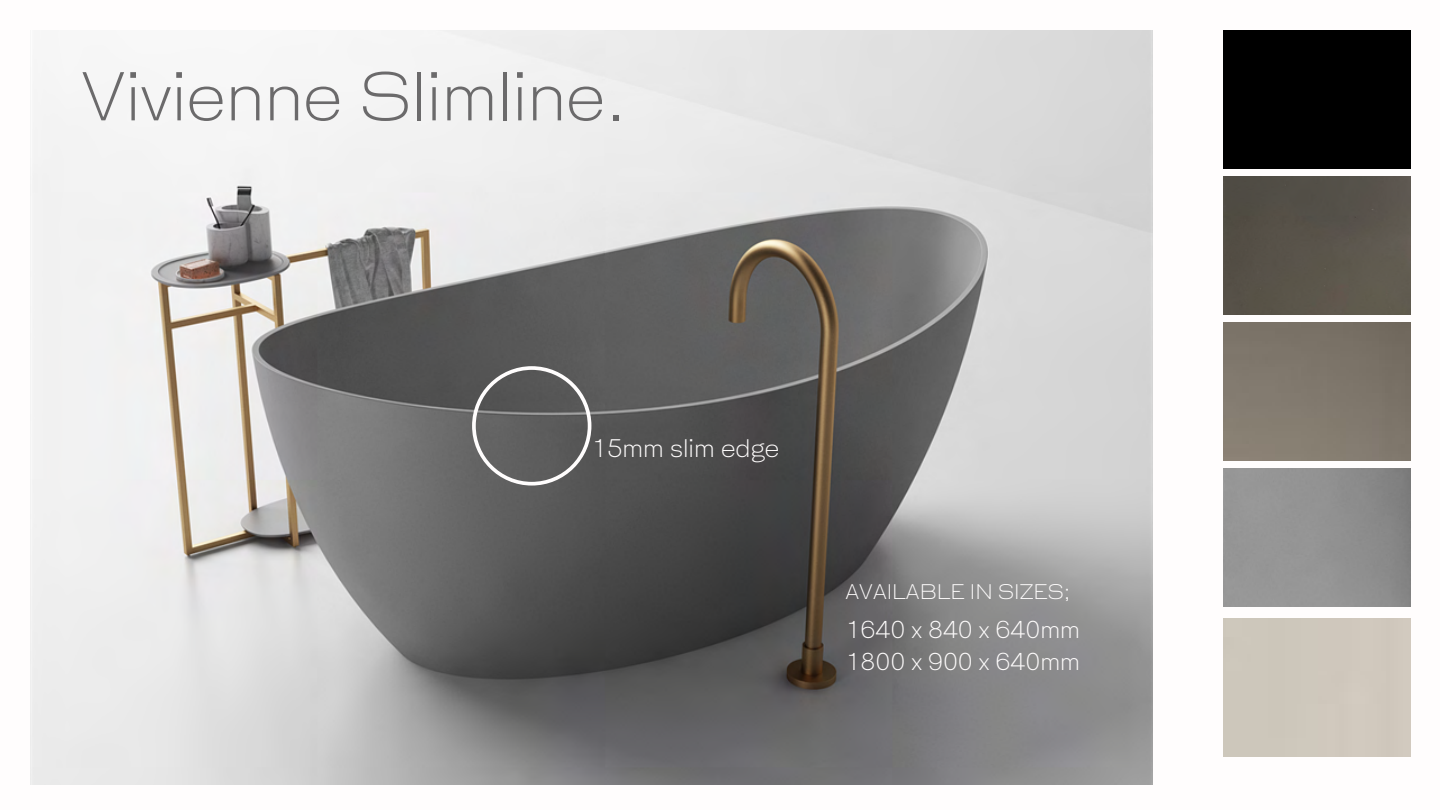
<style>
.page{position:relative;width:1440px;height:810px;background:#fff}
.page>*{position:absolute;margin:0;border:0;box-sizing:border-box;transform-origin:0 0}
.t1{font:300 65px "HK Gothic";color:#6b6a6b}
.t2{font:300 24px "HK Gothic";color:#fffdfd}
.t3{font:300 23px/31.5px "HK Gothic";color:#fffdfd}
.t4{font:300 20px "HK Gothic";color:#fffdfd}
</style>
<div class="page">
<img style="left:1223px;top:322px;width:188px;height:138px">
<img style="left:1223px;top:177px;width:188px;height:138px">
<div style="left:1223px;top:30px;width:188px;height:138px;background:#000"></div>
<img style="left:30px;top:30px;width:1122px;height:754px">
<svg style="left:472px;top:366px;width:119px;height:119px;background:#6a6a6a"></svg>
<p class="t1" style="left:81px;top:62px;width:547px">Vivienne Slimline.</p>
<h2 class="t2" style="left:591px;top:436px;width:189px">15mm slim edge</h2>
<h2 class="t4" style="left:846px;top:581px;width:226px">AVAILABLE IN SIZES;</h2>
<h2 class="t3" style="left:846px;top:616px;width:236px">1640 x 840 x 640mm<br>1800 x 900 x 640mm</h2>
</div>
